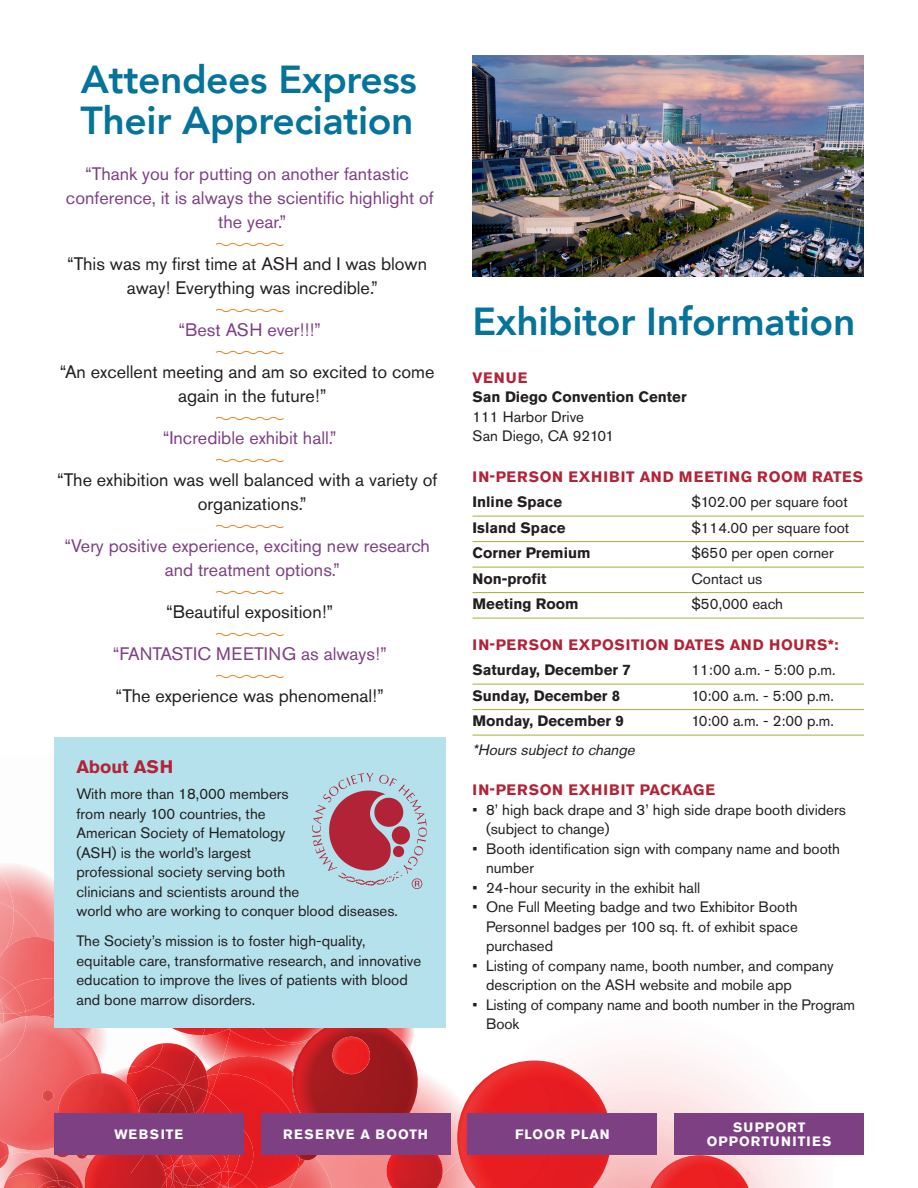
<style>
.page{position:relative;width:918px;height:1188px;background:#fff}
.page>*{position:absolute;margin:0;border:0;box-sizing:border-box;transform-origin:0 0}
.Section_Head{font:800 39px/40.5px "Avenir";letter-spacing:-.01em;color:#05739a}
.t1{font:18px/24px "Akzidenz Grotesk Pro";color:#231f20;text-align:center}
.t2{font:18px/24px "Akzidenz Grotesk Pro";color:#7d4183;text-align:center}
.Subhead{font:700 18px "Akzidenz Grotesk Pro";color:#b32338}
.List_Text{font:15px/19.5px "Akzidenz Grotesk Pro";color:#231f20}
.t3{font:700 15px "Akzidenz Grotesk Pro";color:#231f20}
.Subhead_2{font:700 15px "Akzidenz Grotesk Pro";letter-spacing:.05em;color:#b32338}
.t4{font:italic 15px "Akzidenz Grotesk Pro";color:#231f20}
.Subhead_2-2{font:700 13.5px/13.5px "Akzidenz Grotesk Pro";letter-spacing:.07em;color:#fff;text-align:center}
.Subhead_2-3{font:700 13.5px "Akzidenz Grotesk Pro";letter-spacing:.09em;color:#fff}
</style>
<div class="page">
<svg style="left:527px;top:1052px;width:280px;height:136px"></svg>
<img style="left:620px;top:1108px;width:177px;height:80px">
<img style="left:463px;top:1061px;width:157px;height:127px">
<img style="left:644px;top:1162px;width:29px;height:26px">
<img style="left:54px;top:1155px;width:14px;height:2px">
<img style="left:58px;top:1157px;width:23px;height:23px">
<img style="left:0;top:1153px;width:41px;height:26px">
<img style="left:7px;top:1157px;width:51px;height:23px">
<img style="left:0;top:1155px;width:9px;height:16px">
<img style="left:1px;top:1174px;width:53px;height:14px">
<svg style="left:68px;top:1155px;width:13px;height:4px"></svg>
<img style="left:15px;top:910px;width:24px;height:27px">
<img style="left:0;top:864px;width:14px;height:33px">
<img style="left:0;top:897px;width:15px;height:40px">
<img style="left:0;top:937px;width:54px;height:42px">
<img style="left:26px;top:1011px;width:28px;height:5px">
<img style="left:15px;top:979px;width:39px;height:32px">
<img style="left:30px;top:1180px;width:51px;height:6px">
<svg style="left:54px;top:1180px;width:7px;height:6px"></svg>
<img style="left:0;top:1016px;width:102px;height:137px">
<svg style="left:42px;top:1090px;width:12px;height:12px"></svg>
<img style="left:54px;top:1073px;width:58px;height:40px">
<svg style="left:112px;top:1028px;width:351px;height:160px;background:#da5153"></svg>
<img style="left:137px;top:1108px;width:3px;height:5px">
<img style="left:81px;top:1155px;width:67px;height:33px">
<img style="left:0;top:974px;width:15px;height:22px">
<svg style="left:15px;top:1013px;width:11px;height:3px"></svg>
<img style="left:1px;top:988px;width:25px;height:25px">
<svg style="left:0;top:996px;width:4px;height:20px"></svg>
<img style="left:0;top:1016px;width:27px;height:51px">
<img style="left:27px;top:1186px;width:54px;height:2px">
<img style="left:31px;top:1186px;width:46px;height:2px">
<svg style="left:215px;top:242px;width:69px;height:5px"></svg>
<svg style="left:215px;top:308px;width:69px;height:5px"></svg>
<svg style="left:215px;top:350px;width:69px;height:5px"></svg>
<svg style="left:215px;top:416px;width:69px;height:5px"></svg>
<svg style="left:215px;top:458px;width:69px;height:5px"></svg>
<svg style="left:215px;top:524px;width:69px;height:5px"></svg>
<svg style="left:215px;top:590px;width:69px;height:5px"></svg>
<svg style="left:215px;top:632px;width:69px;height:5px"></svg>
<svg style="left:215px;top:674px;width:69px;height:5px"></svg>
<div style="left:54px;top:737px;width:392px;height:291px;background:#b4e1eb"></div>
<hr style="left:472px;top:516px;width:392px;height:1px;background:#a8ae37">
<hr style="left:472px;top:541px;width:392px;height:1px;background:#a8ae37">
<hr style="left:472px;top:567px;width:392px;height:1px;background:#a8ae37">
<hr style="left:472px;top:592px;width:392px;height:1px;background:#a8ae37">
<hr style="left:472px;top:618px;width:392px;height:1px;background:#a8ae37">
<hr style="left:472px;top:684px;width:392px;height:1px;background:#a8ae37">
<hr style="left:472px;top:709px;width:392px;height:1px;background:#a8ae37">
<hr style="left:472px;top:735px;width:392px;height:1px;background:#a8ae37">
<img style="left:472px;top:56px;width:392px;height:220px">
<img style="left:313px;top:774px;width:114px;height:115px">
<div style="left:54px;top:1113px;width:190px;height:42px;background:#7d4183"></div>
<div style="left:261px;top:1113px;width:189px;height:42px;background:#7d4183"></div>
<div style="left:468px;top:1113px;width:189px;height:42px;background:#7d4183"></div>
<div style="left:674px;top:1113px;width:190px;height:42px;background:#7d4183"></div>
<p class="Section_Head" style="left:81px;top:59px;width:338px">Attendees Express<br>Their Appreciation</p>
<p class="t2" style="left:66px;top:162px;width:369px">“Thank you for putting on another fantastic conference, it is always the scientific highlight of the year.”</p>
<p class="t1" style="left:67px;top:252px;width:362px">“This was my first time at ASH and I was blown away! Everything was incredible.”</p>
<p class="t2" style="left:178px;top:318px;width:144px">“Best ASH ever!!!”</p>
<p class="t1" style="left:60px;top:360px;width:376px">“An excellent meeting and am so excited to come again in the future!”</p>
<p class="t2" style="left:163px;top:426px;width:175px">“Incredible exhibit hall.”</p>
<p class="t1" style="left:57px;top:468px;width:382px">“The exhibition was well balanced with a variety of organizations.”</p>
<p class="t2" style="left:64px;top:534px;width:367px">“Very positive experience, exciting new research and treatment options.”</p>
<p class="t1" style="left:166px;top:600px;width:169px">“Beautiful exposition!”</p>
<p class="t2" style="left:113px;top:642px;width:276px">“FANTASTIC MEETING as always!”</p>
<p class="t1" style="left:116px;top:684px;width:270px">“The experience was phenomenal!”</p>
<p class="Subhead" style="left:76px;top:755px;width:98px">About ASH</p>
<p class="List_Text" style="left:76px;top:784px;width:323px">With more than 18,000 members<br>from nearly 100 countries, the<br>American Society of Hematology<br>(ASH) is the world’s largest<br>professional society serving both<br>clinicians and scientists around the<br>world who are working to conquer blood diseases.</p>
<p class="List_Text" style="left:76px;top:931px;width:346px">The Society’s mission is to foster high-quality, equitable care, transformative research, and innovative education to improve the lives of patients with blood and bone marrow disorders.</p>
<p class="Section_Head" style="left:472px;top:301px;width:384px">Exhibitor Information</p>
<p class="Subhead_2" style="left:473px;top:368px;width:56px">VENUE</p>
<p class="t3" style="left:472px;top:388px;width:216px">San Diego Convention Center</p>
<p class="List_Text" style="left:472px;top:407px;width:113px">111 Harbor Drive</p>
<p class="List_Text" style="left:472px;top:426px;width:143px">San Diego, CA 92101</p>
<p class="Subhead_2" style="left:473px;top:467px;width:392px">IN-PERSON EXHIBIT AND MEETING ROOM RATES</p>
<p class="t3" style="left:472px;top:493px;width:91px">Inline Space</p>
<p class="List_Text" style="left:691px;top:492px;width:158px">$102.00 per square foot</p>
<p class="t3" style="left:472px;top:518px;width:95px">Island Space</p>
<p class="List_Text" style="left:691px;top:518px;width:159px">$114.00 per square foot</p>
<p class="t3" style="left:472px;top:544px;width:120px">Corner Premium</p>
<p class="List_Text" style="left:691px;top:543px;width:144px">$650 per open corner</p>
<p class="t3" style="left:472px;top:569px;width:76px">Non-profit</p>
<p class="List_Text" style="left:691px;top:569px;width:72px">Contact us</p>
<p class="t3" style="left:472px;top:595px;width:108px">Meeting Room</p>
<p class="List_Text" style="left:691px;top:594px;width:93px">$50,000 each</p>
<p class="Subhead_2" style="left:473px;top:635px;width:368px">IN-PERSON EXPOSITION DATES AND HOURS*:</p>
<p class="t3" style="left:472px;top:661px;width:160px">Saturday, December 7</p>
<p class="List_Text" style="left:692px;top:660px;width:145px">11:00 a.m. - 5:00 p.m.</p>
<p class="t3" style="left:472px;top:686px;width:149px">Sunday, December 8</p>
<p class="List_Text" style="left:692px;top:686px;width:144px">10:00 a.m. - 5:00 p.m.</p>
<p class="t3" style="left:472px;top:712px;width:153px">Monday, December 9</p>
<p class="List_Text" style="left:692px;top:711px;width:144px">10:00 a.m. - 2:00 p.m.</p>
<p class="t4" style="left:472px;top:740px;width:168px">*Hourssubjectto change</p>
<p class="Subhead_2" style="left:473px;top:781px;width:244px">IN-PERSON EXHIBIT PACKAGE</p>
<p class="List_Text" style="left:486px;top:800px;width:361px;text-indent:-14px">• 8’ high back drape and 3’ high side drape booth dividers (subject to change)</p>
<p class="List_Text" style="left:486px;top:839px;width:356px;text-indent:-14px">• Booth identification sign with company name and booth number</p>
<p class="List_Text" style="left:472px;top:878px;width:229px">• 24-hour security in the exhibit hall</p>
<p class="List_Text" style="left:486px;top:897px;width:313px;text-align:justify;text-indent:-14px">• One Full Meeting badge and two Exhibitor Booth Personnel badges per 100 sq. ft. of exhibit space purchased</p>
<p class="List_Text" style="left:486px;top:956px;width:349px;text-indent:-14px">• Listing of company name, booth number, and company description on the ASH website and mobile app</p>
<p class="List_Text" style="left:486px;top:995px;width:371px;text-indent:-14px">• Listing of company name and booth number in the Program<br>Book</p>
<p class="Subhead_2-3" style="left:114px;top:1126px;width:70px">WEBSITE</p>
<p class="Subhead_2-2" style="left:283px;top:1127px;width:146px">RESERVE A BOOTH</p>
<p class="Subhead_2-2" style="left:515px;top:1127px;width:96px">FLOOR PLAN</p>
<p class="Subhead_2-2" style="left:707px;top:1121px;width:126px">SUPPORT<br>OPPORTUNITIES</p>
</div>
